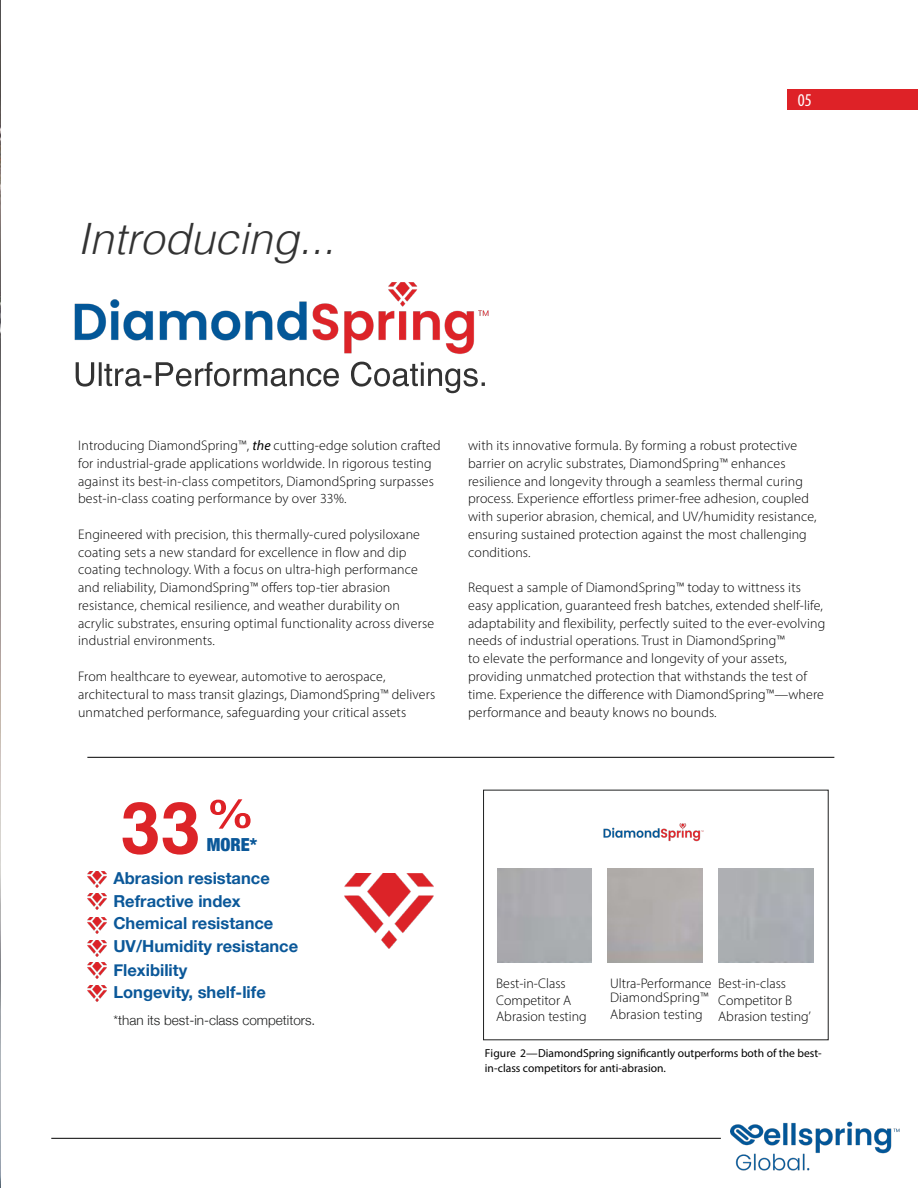
<style>
.page{position:relative;width:918px;height:1188px;background:#fff}
.page>*{position:absolute;margin:0;border:0;box-sizing:border-box;transform-origin:0 0}
.t1{font:700 72px "Helvetica";color:#dc2428}
.t2{font:italic 300 43.2px "Helvetica";color:#333}
.t3{font:900 condensed 18px "Helvetica Neue";color:#0b5899}
.t4{font:condensed 18px "Myriad Pro";color:#fff}
.t5{font:700 16.5px "Helvetica Neue";color:#0b5899}
.t6{font:300 13.95px/17.7px "Myriad Pro";letter-spacing:.01em;color:#000}
.t7{font:300 13.5px "Helvetica Neue";color:#1f2020}
.t8{font:11.55px/14.7px "Myriad Pro";color:#000}
.s1{font-weight:400;font-style:italic}
</style>
<div class="page">
<div style="left:788px;top:89px;width:130px;height:21px;background:#de2227"></div>
<img style="left:74px;top:282px;width:415px;height:72px">
<svg style="left:210px;top:799px;width:41px;height:30px"></svg>
<img style="left:344px;top:874px;width:90px;height:74px">
<img style="left:87px;top:871px;width:20px;height:16px">
<img style="left:87px;top:894px;width:20px;height:16px">
<img style="left:87px;top:918px;width:20px;height:16px">
<img style="left:87px;top:940px;width:20px;height:16px">
<img style="left:87px;top:963px;width:20px;height:16px">
<img style="left:87px;top:985px;width:20px;height:16px">
<img style="left:603px;top:823px;width:101px;height:19px">
<img style="left:0;top:0;width:1px;height:1188px">
<img style="left:730px;top:1121px;width:169px;height:50px">
<hr style="left:51px;top:1138px;width:670px;height:1px;background:#000">
<hr style="left:87px;top:757px;width:747px;height:1px;background:#000">
<svg style="left:76px;top:362px;width:409px;height:31px"></svg>
<p class="t2" style="left:78px;top:202px;width:259px">Introducing...</p>
<p class="t4" style="left:798px;top:89px;width:15px">05</p>
<p class="t6" style="left:78px;top:436px;width:364px">Introducing DiamondSpring™, <span class="s1">the</span> cutting-edge solution crafted for industrial-grade applications worldwide. In rigorous testing against its best-in-class competitors, DiamondSpring surpasses best-in-class coating performance by over 33%.</p>
<p class="t6" style="left:78px;top:525px;width:358px">Engineered with precision, this thermally-cured polysiloxane coating sets a new standard for excellence in flow and dip coating technology. With a focus on ultra-high performance and reliability, DiamondSpring™ offers top-tier abrasion resistance, chemical resilience, and weather durability on acrylic substrates, ensuring optimal functionality across diverse industrial environments.</p>
<p class="t6" style="left:78px;top:667px;width:359px">From healthcare to eyewear, automotive to aerospace, architectural to mass transit glazings, DiamondSpring™ delivers unmatched performance, safeguarding your critical assets</p>
<p class="t6" style="left:468px;top:436px;width:350px">with its innovative formula. By forming a robust protective barrier on acrylic substrates, DiamondSpring™ enhances resilience and longevity through a seamless thermal curing process. Experience effortless primer-free adhesion, coupled with superior abrasion, chemical, and UV/humidity resistance, ensuring sustained protection against the most challenging conditions.</p>
<p class="t6" style="left:468px;top:579px;width:359px">Request a sample of DiamondSpring™ today to wittness its easy application, guaranteed fresh batches, extended shelf-life, adaptability and flexibility, perfectly suited to the ever-evolving needs of industrial operations. Trust in DiamondSpring™<br>to elevate the performance and longevity of your assets, providing unmatched protection that withstands the test of time. Experience the difference with DiamondSpring™—where performance and beauty knows no bounds.</p>
<p class="t1" style="left:121px;top:784px;width:82px">33</p>
<p class="t3" style="left:207px;top:830px;width:52px">MORE*</p>
<p class="t5" style="left:113px;top:865px;width:158px">Abrasion resistance</p>
<p class="t5" style="left:113px;top:888px;width:129px">Refractive index</p>
<p class="t5" style="left:113px;top:910px;width:162px">Chemical resistance</p>
<p class="t5" style="left:113px;top:933px;width:186px">UV/Humidity resistance</p>
<p class="t5" style="left:113px;top:957px;width:75px">Flexibility</p>
<p class="t5" style="left:113px;top:979px;width:154px">Longevity, shelf-life</p>
<p class="t7" style="left:113px;top:1009px;width:203px">*than its best-in-class competitors.</p>
<p class="t6" style="left:496px;top:975px;width:71px">Best-in-Class</p>
<p class="t6" style="left:496px;top:991px;width:77px">Competitor A</p>
<p class="t6" style="left:496px;top:1008px;width:92px">Abrasion testing</p>
<p class="t6" style="left:610px;top:975px;width:103px">Ultra-Performance</p>
<p class="t6" style="left:610px;top:989px;width:100px;line-height:16.5px">DiamondSpring™<br>Abrasion testing</p>
<p class="t6" style="left:718px;top:975px;width:69px">Best-in-class</p>
<p class="t6" style="left:718px;top:991px;width:76px">Competitor B</p>
<p class="t6" style="left:718px;top:1008px;width:94px">Abrasion testing’</p>
<p class="t8" style="left:485px;top:1046px;width:338px">Figure 2—DiamondSpring significantly outperforms both of the best&shy;in-class competitors for anti-abrasion.</p>
</div>
